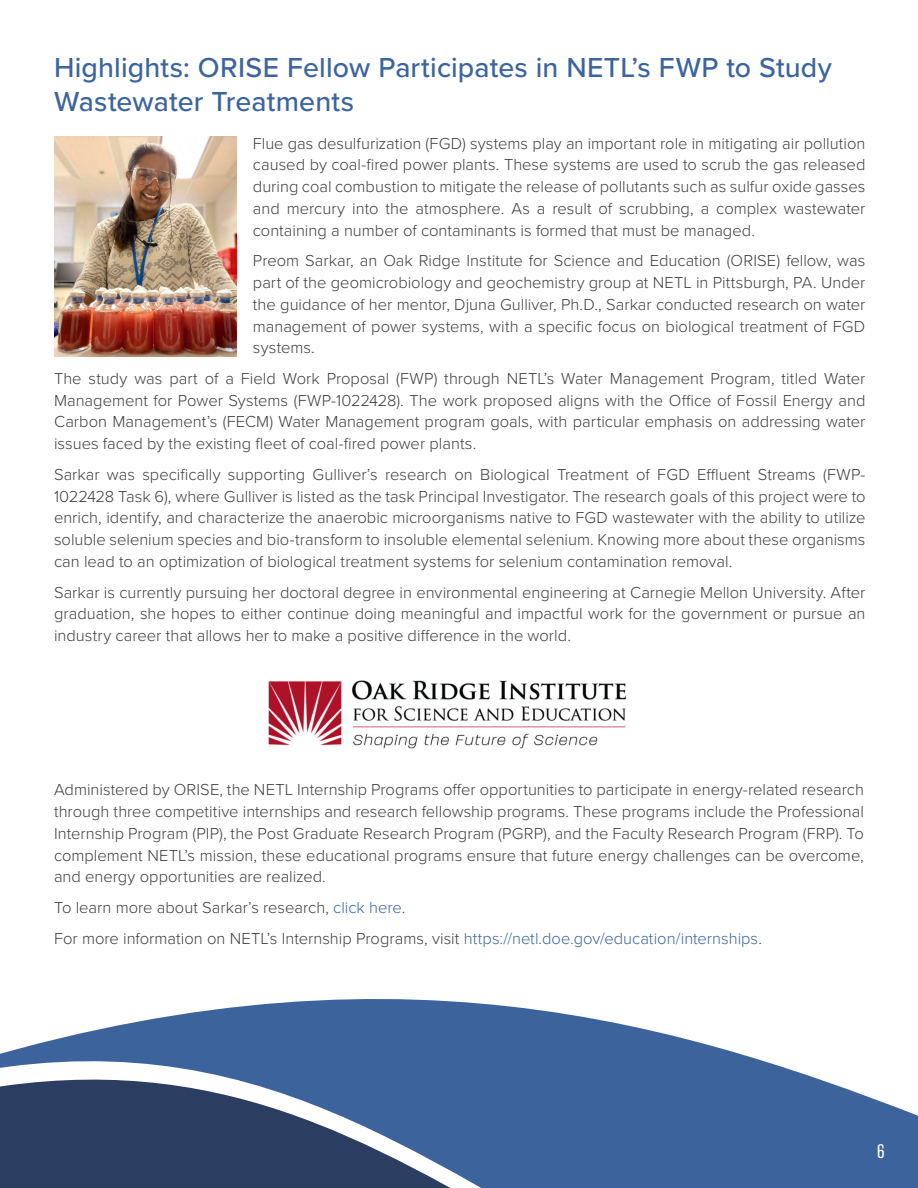
<style>
.page{position:relative;width:918px;height:1188px;background:#fff}
.page>*{position:absolute;margin:0;border:0;box-sizing:border-box;transform-origin:0 0}
.t1{font:500 28.5px/34.2px "Proxima Nova";letter-spacing:.005em;color:#3c649e}
.t2{font:200 18px "Balboa";color:#fff}
.Body_Text{font:300 16.5px/21.8px "Proxima Nova";color:#3e3e3f;text-align:justify}
.s1{color:#3c649e}
</style>
<div class="page">
<svg style="left:165px;top:999px;width:753px;height:189px;fill:#3d639d"></svg>
<svg style="left:0;top:1017px;width:538px;height:171px;background:#4d6791"></svg>
<img style="left:54px;top:137px;width:183px;height:219px">
<img style="left:268px;top:680px;width:359px;height:69px">
<h2 class="t1" style="left:54px;top:49px;width:779px">Highlights: ORISE Fellow Participates in NETL’s FWP to Study<br>Wastewater Treatments</h2>
<p class="Body_Text" style="left:253px;top:131px;width:614px">Flue gas desulfurization (FGD) systems play an important role in mitigating air pollution caused by coal-fired power plants. These systems are used to scrub the gas released during coal combustion to mitigate the release of pollutants such as sulfur oxide gasses and mercury into the atmosphere. As a result of scrubbing, a complex wastewater containing a number of contaminants is formed that must be managed.</p>
<p class="Body_Text" style="left:253px;top:249px;width:614px">Preom Sarkar, an Oak Ridge Institute for Science and Education (ORISE) fellow, was part of the geomicrobiology and geochemistry group at NETL in Pittsburgh, PA. Under the guidance of her mentor, Djuna Gulliver, Ph.D., Sarkar conducted research on water management of power systems, with a specific focus on biological treatment of FGD systems.</p>
<p class="Body_Text" style="left:54px;top:367px;width:813px">The study was part of a Field Work Proposal (FWP) through NETL’s Water Management Program, titled Water Management for Power Systems (FWP-1022428). The work proposed aligns with the Office of Fossil Energy and Carbon Management’s (FECM) Water Management program goals, with particular emphasis on addressing water issues faced by the existing fleet of coal-fired power plants.</p>
<p class="Body_Text" style="left:54px;top:463px;width:813px">Sarkar was specifically supporting Gulliver’s research on Biological Treatment of FGD Effluent Streams (FWP-1022428 Task 6), where Gulliver is listed as the task Principal Investigator. The research goals of this project were to enrich, identify, and characterize the anaerobic microorganisms native to FGD wastewater with the ability to utilize soluble selenium species and bio-transform to insoluble elemental selenium. Knowing more about these organisms can lead to an optimization of biological treatment systems for selenium contamination removal.</p>
<p class="Body_Text" style="left:54px;top:580px;width:813px">Sarkar is currently pursuing her doctoral degree in environmental engineering at Carnegie Mellon University. After graduation, she hopes to either continue doing meaningful and impactful work for the government or pursue an industry career that allows her to make a positive difference in the world.</p>
<p class="Body_Text" style="left:54px;top:778px;width:811px">Administered by ORISE, the NETL Internship Programs offer opportunities to participate in energy-related research through three competitive internships and research fellowship programs. These programs include the Professional Internship Program (PIP), the Post Graduate Research Program (PGRP), and the Faculty Research Program (FRP). To complement NETL’s mission, these educational programs ensure that future energy challenges can be overcome, and energy opportunities are realized.</p>
<p class="Body_Text" style="left:54px;top:896px;width:353px">To learn more about Sarkar’s research, <span class="s1">click here</span>.</p>
<p class="Body_Text" style="left:54px;top:926px;width:709px">For more information on NETL’s Internship Programs, visit <span class="s1">https://netl.doe.gov/education/internships</span>.</p>
<p class="t2" style="left:877px;top:1141px;width:9px">6</p>
</div>
